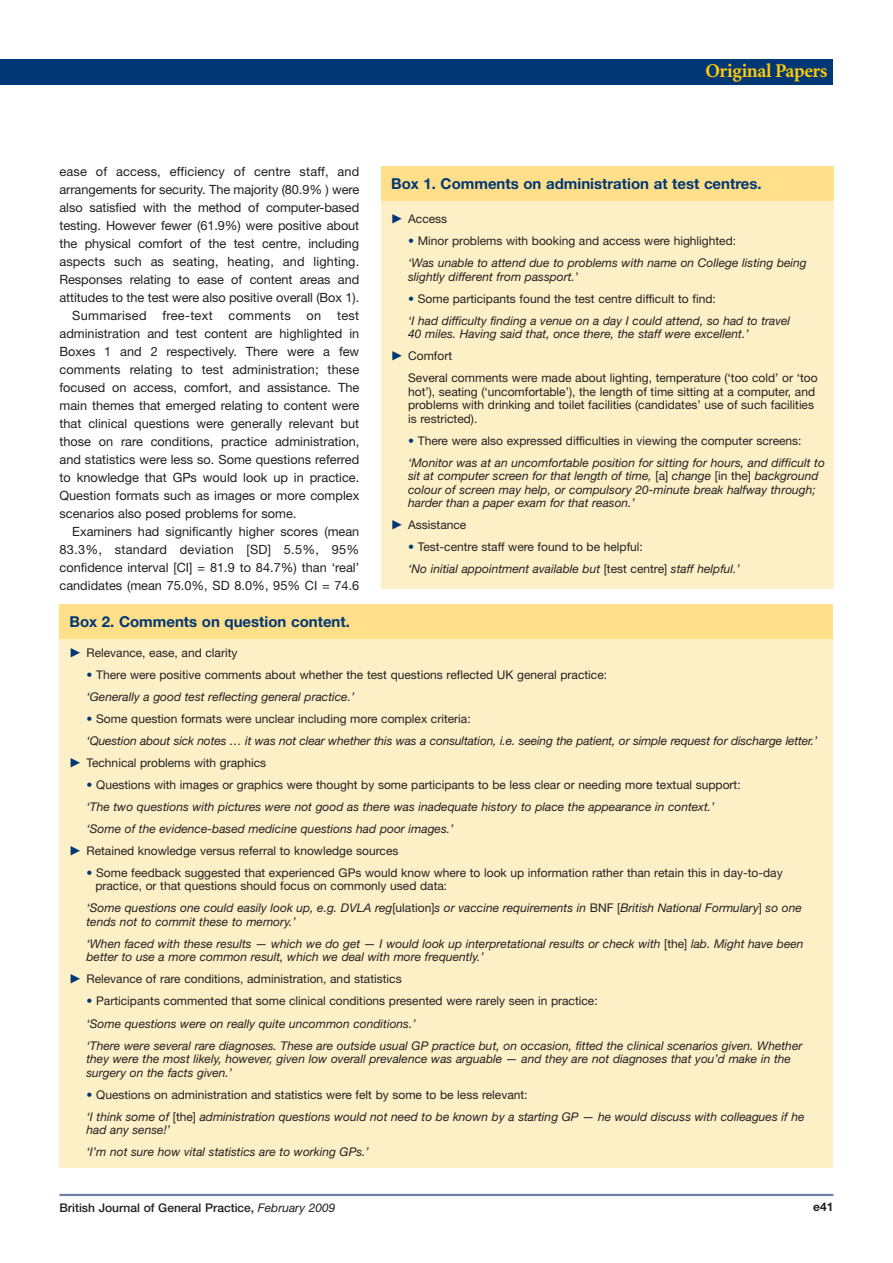
<style>
.page{position:relative;width:893px;height:1263px;background:#fff}
.page>*{position:absolute;margin:0;border:0;box-sizing:border-box;transform-origin:0 0}
.t1{font:700 19.5px "Minion";letter-spacing:-.02em;color:#feca0a}
.t2{font:15px "Helvetica Neue Bold TT";color:#013775}
.t3{font:12.75px "Helvetica Neue";color:#231f20}
.t4{font:12.75px "Helvetica Neue";letter-spacing:.02em;color:#231f20}
.t5{font:italic 12px/22px "Helvetica Neue";color:#231f20}
.t6{font:12px/22px "Helvetica Neue";color:#231f20}
.t7{font:500 12px "Helvetica Neue";color:#231f20}
.t8{font:700 12px "Helvetica Neue";color:#231f20}
.s1{font-style:normal;color:#013775}
.s2{font-style:normal}
.s3{color:#013775}
.s4{font-style:italic}
.s5{font-weight:400;font-style:italic}
</style>
<div class="page">
<div style="left:0;top:60px;width:833px;height:25px;background:#013775"></div>
<hr style="left:60px;top:1194px;width:773px;height:2px;background:#6e7fad">
<div style="left:381px;top:167px;width:453px;height:421px;background:#fef0c6"></div>
<div style="left:381px;top:167px;width:453px;height:34px;background:#ffdf89"></div>
<div style="left:60px;top:604px;width:773px;height:563px;background:#fef0c6"></div>
<div style="left:60px;top:604px;width:773px;height:34px;background:#ffdf89"></div>
<h1 class="t1" style="left:705px;top:63px;width:124px">Original Papers</h1>
<p class="t3" style="left:60px;top:167px;width:301px">ease of access, efficiency of centre staff, and</p>
<p class="t3" style="left:60px;top:185px;width:301px">arrangements for security. The majority (80.9% ) were</p>
<p class="t3" style="left:60px;top:203px;width:301px">also satisfied with the method of computer-based</p>
<p class="t3" style="left:60px;top:221px;width:301px">testing. However fewer (61.9%) were positive about</p>
<p class="t3" style="left:60px;top:239px;width:301px">the physical comfort of the test centre, including</p>
<p class="t3" style="left:60px;top:257px;width:301px">aspects such as seating, heating, and lighting.</p>
<p class="t3" style="left:60px;top:275px;width:301px">Responses relating to ease of content areas and</p>
<p class="t3" style="left:60px;top:293px;width:301px">attitudes to the test were also positive overall (Box 1).</p>
<p class="t4" style="left:72px;top:311px;width:289px">Summarised free-text comments on test</p>
<p class="t3" style="left:60px;top:329px;width:301px">administration and test content are highlighted in</p>
<p class="t3" style="left:60px;top:347px;width:301px">Boxes 1 and 2 respectively. There were a few</p>
<p class="t3" style="left:60px;top:365px;width:301px">comments relating to test administration; these</p>
<p class="t3" style="left:60px;top:383px;width:301px">focused on access, comfort, and assistance. The</p>
<p class="t3" style="left:60px;top:401px;width:301px">main themes that emerged relating to content were</p>
<p class="t3" style="left:60px;top:419px;width:301px">that clinical questions were generally relevant but</p>
<p class="t3" style="left:60px;top:437px;width:301px">those on rare conditions, practice administration,</p>
<p class="t3" style="left:60px;top:455px;width:301px">and statistics were less so. Some questions referred</p>
<p class="t3" style="left:60px;top:473px;width:301px">to knowledge that GPs would look up in practice.</p>
<p class="t3" style="left:60px;top:491px;width:301px">Question formats such as images or more complex</p>
<p class="t3" style="left:60px;top:509px;width:238px">scenarios also posed problems for some.</p>
<p class="t3" style="left:72px;top:527px;width:289px">Examiners had significantly higher scores (mean</p>
<p class="t4" style="left:60px;top:545px;width:301px">83.3%, standard deviation [SD] 5.5%, 95%</p>
<p class="t3" style="left:60px;top:563px;width:301px">confidence interval [CI] = 81.9 to 84.7%) than ‘real’</p>
<p class="t3" style="left:60px;top:581px;width:301px">candidates (mean 75.0%, SD 8.0%, 95% CI = 74.6</p>
<p class="t2" style="left:70px;top:612px;width:282px">Box 2. Comments on question content.</p>
<p class="t2" style="left:391px;top:175px;width:372px">Box 1. Comments on administration at test centres.</p>
<p class="t6" style="left:408px;top:209px;width:41px">Access</p>
<p class="t5" style="left:408px;top:231px;width:400px"><span class="s1">•</span> <span class="s2">Minor problems with booking and access were highlighted:<br></span>‘Was unable to attend due to problems with name on College listing being</p>
<p class="t5" style="left:408px;top:266px;width:172px">slightly different from passport.’</p>
<p class="t5" style="left:408px;top:289px;width:384px"><span class="s1">•</span> <span class="s2">Some participants found the test centre difficult to find:<br></span>‘I had difficulty finding a venue on a day I could attend, so had to travel</p>
<p class="t5" style="left:408px;top:324px;width:342px">40 miles. Having said that, once there, the staff were excellent.’</p>
<p class="t6" style="left:408px;top:346px;width:411px">Comfort<br>Several comments were made about lighting, temperature (‘too cold’ or ‘too</p>
<p class="t6" style="left:408px;top:386px;width:409px;line-height:13.5px;text-align:justify">hot’), seating (‘uncomfortable’), the length of time sitting at a computer, and problems with drinking and toilet facilities (candidates’ use of such facilities is restricted).</p>
<p class="t5" style="left:408px;top:431px;width:418px"><span class="s1">•</span> <span class="s2">There were also expressed difficulties in viewing the computer screens: </span>‘Monitor was at an uncomfortable position for sitting for hours, and difficult to</p>
<p class="t5" style="left:408px;top:470px;width:412px;line-height:13.5px">sit at computer screen for that length of time, <span class="s2">[a]</span> change <span class="s2">[in the]</span> background colour of screen may help, or compulsory 20-minute break halfway through; harder than a paper exam for that reason.’</p>
<p class="t6" style="left:408px;top:515px;width:60px">Assistance</p>
<p class="t6" style="left:408px;top:537px;width:333px"><span class="s3">•</span> Test-centre staff were found to be helpful:<br><span class="s4">‘No initial appointment available but</span> [test centre] <span class="s4">staff helpful.’</span></p>
<p class="t6" style="left:87px;top:643px;width:152px">Relevance, ease, and clarity</p>
<p class="t6" style="left:87px;top:665px;width:522px"><span class="s3">•</span> There were positive comments about whether the test questions reflected UK general practice: <span class="s4">‘Generally a good test reflecting general practice.’</span></p>
<p class="t5" style="left:87px;top:709px;width:732px"><span class="s1">•</span> <span class="s2">Some question formats were unclear including more complex criteria:<br></span>‘Question about sick notes … it was not clear whether this was a consultation, i.e. seeing the patient, or simple request for discharge letter.’</p>
<p class="t6" style="left:87px;top:753px;width:181px">Technical problems with graphics</p>
<p class="t5" style="left:87px;top:775px;width:656px"><span class="s1">•</span> <span class="s2">Questions with images or graphics were thought by some participants to be less clear or needing more textual support: </span>‘The two questions with pictures were not good as there was inadequate history to place the appearance in context.’ ‘Some of the evidence-based medicine questions had poor images.’</p>
<p class="t6" style="left:87px;top:841px;width:313px">Retained knowledge versus referral to knowledge sources</p>
<p class="t6" style="left:95px;top:867px;width:689px;line-height:13.5px;text-indent:-9px"><span class="s3">•</span> Some feedback suggested that experienced GPs would know where to look up information rather than retain this in day-to-day practice, or that questions should focus on commonly used data:</p>
<p class="t5" style="left:87px;top:903px;width:717px;line-height:13.5px">‘Some questions one could easily look up, e.g. DVLA reg<span class="s2">[ulation]</span>s or vaccine requirements in <span class="s2">BNF [</span>British National Formulary<span class="s2">]</span> so one tends not to commit these to memory.’</p>
<p class="t5" style="left:87px;top:938px;width:719px;line-height:13.5px">‘When faced with these results — which we do get — I would look up interpretational results or check with <span class="s2">[the]</span> lab. Might have been better to use a more common result, which we deal with more frequently.’</p>
<p class="t6" style="left:87px;top:969px;width:317px">Relevance of rare conditions, administration, and statistics</p>
<p class="t5" style="left:87px;top:991px;width:717px"><span class="s1">•</span> <span class="s2">Participants commented that some clinical conditions presented were rarely seen in practice:<br></span>‘Some questions were on really quite uncommon conditions.’<br>‘There were several rare diagnoses. These are outside usual GP practice but, on occasion, fitted the clinical scenarios given. Whether</p>
<p class="t5" style="left:87px;top:1053px;width:706px;line-height:13.5px">they were the most likely, however, given low overall prevalence was arguable — and they are not diagnoses that you’d make in the surgery on the facts given.’</p>
<p class="t5" style="left:87px;top:1084px;width:719px"><span class="s1">•</span> <span class="s2">Questions on administration and statistics were felt by some to be less relevant:<br></span>‘I think some of <span class="s2">[the]</span> administration questions would not need to be known by a starting GP — he would discuss with colleagues if he</p>
<p class="t5" style="left:87px;top:1120px;width:284px">had any sense!’<br>‘I’m not sure how vital statistics are to working GPs.’</p>
<p class="t7" style="left:60px;top:1203px;width:278px">British Journal of General Practice, <span class="s5">February 2009</span></p>
<p class="t8" style="left:813px;top:1202px;width:22px">e41</p>
</div>
